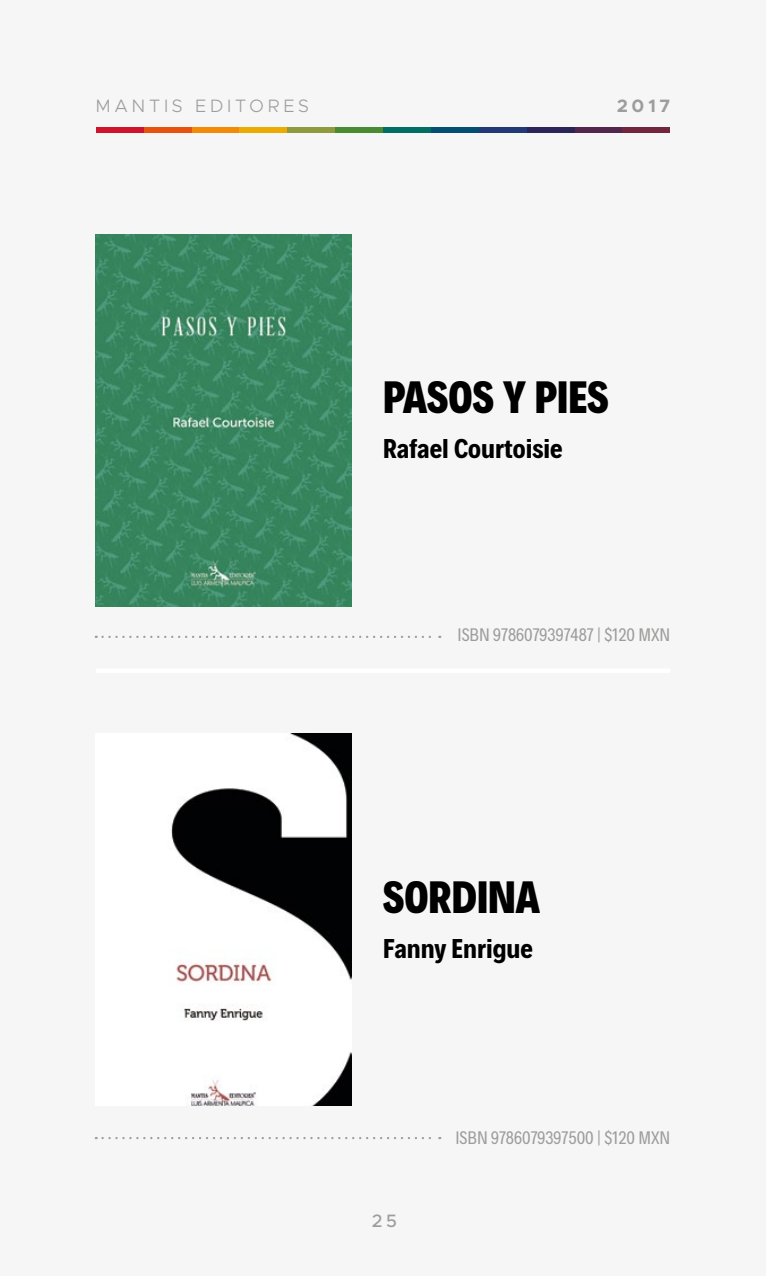
<style>
.page{position:relative;width:766px;height:1276px;background:#fff}
.page>*{position:absolute;margin:0;border:0;box-sizing:border-box;transform-origin:0 0}
.t1{font:800 45px "Decalotype";color:#000}
.t2{font:700 27px "Decalotype";color:#000}
.t3{font:18px "Decalotype";color:#9d9d9c}
.t4{font:300 18px "Metropolis";letter-spacing:.2em;color:#9d9d9c}
.t5{font:700 18px "Metropolis";color:#9d9d9c}
.t6{font:500 18px "Metropolis";color:#9d9d9c}
</style>
<div class="page">
<div style="left:0;top:0;width:765px;height:1276px;background:#f6f6f6"></div>
<div style="left:96px;top:668px;width:574px;height:5px;background:#fff"></div>
<div style="left:574px;top:128px;width:48px;height:5px;background:#52274e"></div>
<div style="left:526px;top:128px;width:48px;height:5px;background:#2a2458"></div>
<div style="left:478px;top:128px;width:48px;height:5px;background:#233977"></div>
<div style="left:431px;top:128px;width:47px;height:5px;background:#044e71"></div>
<div style="left:383px;top:128px;width:48px;height:5px;background:#006e63"></div>
<div style="left:335px;top:128px;width:48px;height:5px;background:#498b33"></div>
<div style="left:287px;top:128px;width:48px;height:5px;background:#8f993e"></div>
<div style="left:239px;top:128px;width:48px;height:5px;background:#ecab03"></div>
<div style="left:191px;top:128px;width:48px;height:5px;background:#f18a04"></div>
<div style="left:144px;top:128px;width:47px;height:5px;background:#e6530f"></div>
<div style="left:96px;top:128px;width:48px;height:5px;background:#ce132d"></div>
<div style="left:622px;top:128px;width:48px;height:5px;background:#72253d"></div>
<svg style="left:96px;top:636px;width:344px;height:2px"></svg>
<svg style="left:96px;top:1137px;width:344px;height:2px"></svg>
<img style="left:96px;top:234px;width:255px;height:372px">
<img style="left:171px;top:733px;width:180px;height:372px">
<p class="t4" style="left:96px;top:94px;width:215px">MANTIS EDITORES</p>
<p class="t5" style="left:616px;top:94px;width:55px">2017</p>
<h1 class="t1" style="left:383px;top:366px;width:227px">PASOS Y PIES</h1>
<h2 class="t2" style="left:383px;top:430px;width:181px">Rafael Courtoisie</h2>
<p class="t3" style="left:457px;top:622px;width:214px">ISBN 9786079397487 | $120 MXN</p>
<h1 class="t1" style="left:383px;top:865px;width:158px">SORDINA</h1>
<h2 class="t2" style="left:383px;top:929px;width:151px">Fanny Enrigue</h2>
<p class="t6" style="left:371px;top:1209px;width:27px">25</p>
<p class="t3" style="left:455px;top:1124px;width:216px">ISBN 9786079397500 | $120 MXN</p>
</div>
